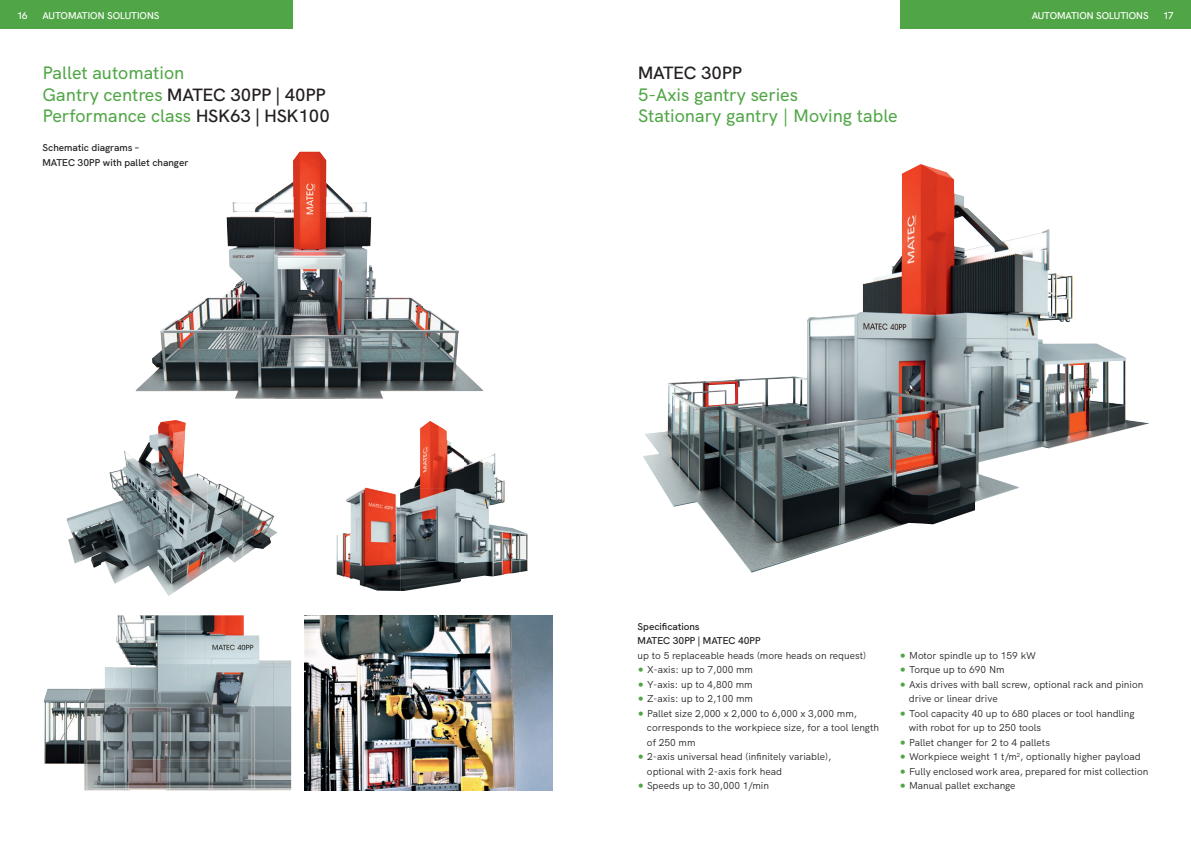
<style>
.page{position:relative;width:1191px;height:842px;background:#fff}
.page>*{position:absolute;margin:0;border:0;box-sizing:border-box;transform-origin:0 0}
.t1{font:500 18px/21.7px "HK Grotesk";color:#50a646}
.t2{font:600 18px "HK Grotesk";color:#231f20}
.t3{font:10px/14.5px "HK Grotesk";color:#231f20}
.t4{font:600 10px/14.5px "HK Grotesk";color:#231f20}
.t5{font:600 10px "HK Grotesk";color:#fff}
.s1{font-weight:600;color:#231f20}
</style>
<div class="page">
<div style="left:0;top:0;width:292px;height:28px;background:#50a646"></div>
<div style="left:900px;top:0;width:291px;height:28px;background:#50a646"></div>
<img style="left:304px;top:615px;width:248px;height:175px">
<img style="left:109px;top:420px;width:63px;height:70px">
<img style="left:172px;top:420px;width:35px;height:174px">
<img style="left:207px;top:479px;width:35px;height:91px">
<img style="left:67px;top:490px;width:70px;height:71px">
<img style="left:137px;top:490px;width:35px;height:106px">
<img style="left:242px;top:495px;width:35px;height:62px">
<img style="left:74px;top:561px;width:63px;height:23px">
<img style="left:115px;top:615px;width:141px;height:176px">
<img style="left:256px;top:635px;width:35px;height:156px">
<img style="left:79px;top:667px;width:36px;height:124px">
<img style="left:44px;top:689px;width:35px;height:75px">
<img style="left:410px;top:421px;width:54px;height:68px">
<img style="left:464px;top:453px;width:32px;height:126px">
<img style="left:346px;top:487px;width:54px;height:36px">
<img style="left:496px;top:477px;width:32px;height:99px">
<img style="left:400px;top:489px;width:64px;height:102px">
<img style="left:336px;top:523px;width:64px;height:68px">
<img style="left:643px;top:164px;width:506px;height:409px">
<img style="left:275px;top:151px;width:69px;height:248px">
<img style="left:205px;top:194px;width:70px;height:205px">
<img style="left:344px;top:200px;width:35px;height:199px">
<img style="left:136px;top:300px;width:69px;height:91px">
<img style="left:379px;top:297px;width:104px;height:102px">
<p class="t5" style="left:18px;top:8px;width:11px">16</p>
<p class="t5" style="left:43px;top:8px;width:118px">AUTOMATION SOLUTIONS</p>
<p class="t5" style="left:1031px;top:8px;width:118px">AUTOMATION SOLUTIONS</p>
<p class="t5" style="left:1163px;top:8px;width:11px">17</p>
<h1 class="t1" style="left:43px;top:60px;width:289px">Pallet automation<br>Gantry centres <span class="s1">MATEC 30PP | 40PP<br></span>Performance class <span class="s1">HSK63 | HSK100</span></h1>
<h1 class="t2" style="left:638px;top:59px;width:106px">MATEC 30PP</h1>
<h1 class="t1" style="left:638px;top:82px;width:261px">5-Axis gantry series<br>Stationary gantry | Moving table</h1>
<p class="t4" style="left:43px;top:140px;width:147px">Schematic diagrams –<br>MATEC 30PP with pallet changer</p>
<p class="t4" style="left:637px;top:618px;width:125px">Specifications<br>MATEC 30PP | MATEC 40PP</p>
<p class="t3" style="left:647px;top:647px;width:234px;text-indent:-9px">up to 5 replaceable heads (more heads on request)<br>X-axis: up to 7,000 mm<br>Y-axis: up to 4,800 mm<br>Z-axis: up to 2,100 mm<br>Pallet size 2,000 x 2,000 to 6,000 x 3,000 mm, corresponds to the workpiece size, for a tool length of 250 mm<br>2-axis universal head (infinitely variable),<br>optional with 2-axis fork head<br>Speeds up to 30,000 1/min</p>
<p class="t3" style="left:909px;top:647px;width:241px">Motor spindle up to 159 kW<br>Torque up to 690 Nm<br>Axis drives with ball screw, optional rack and pinion drive or linear drive<br>Tool capacity 40 up to 680 places or tool handling with robot for up to 250 tools<br>Pallet changer for 2 to 4 pallets<br>Workpiece weight 1 t/m<sup>2</sup>, optionally higher payload Fully enclosed work area, prepared for mist collection Manual pallet exchange</p>
</div>
